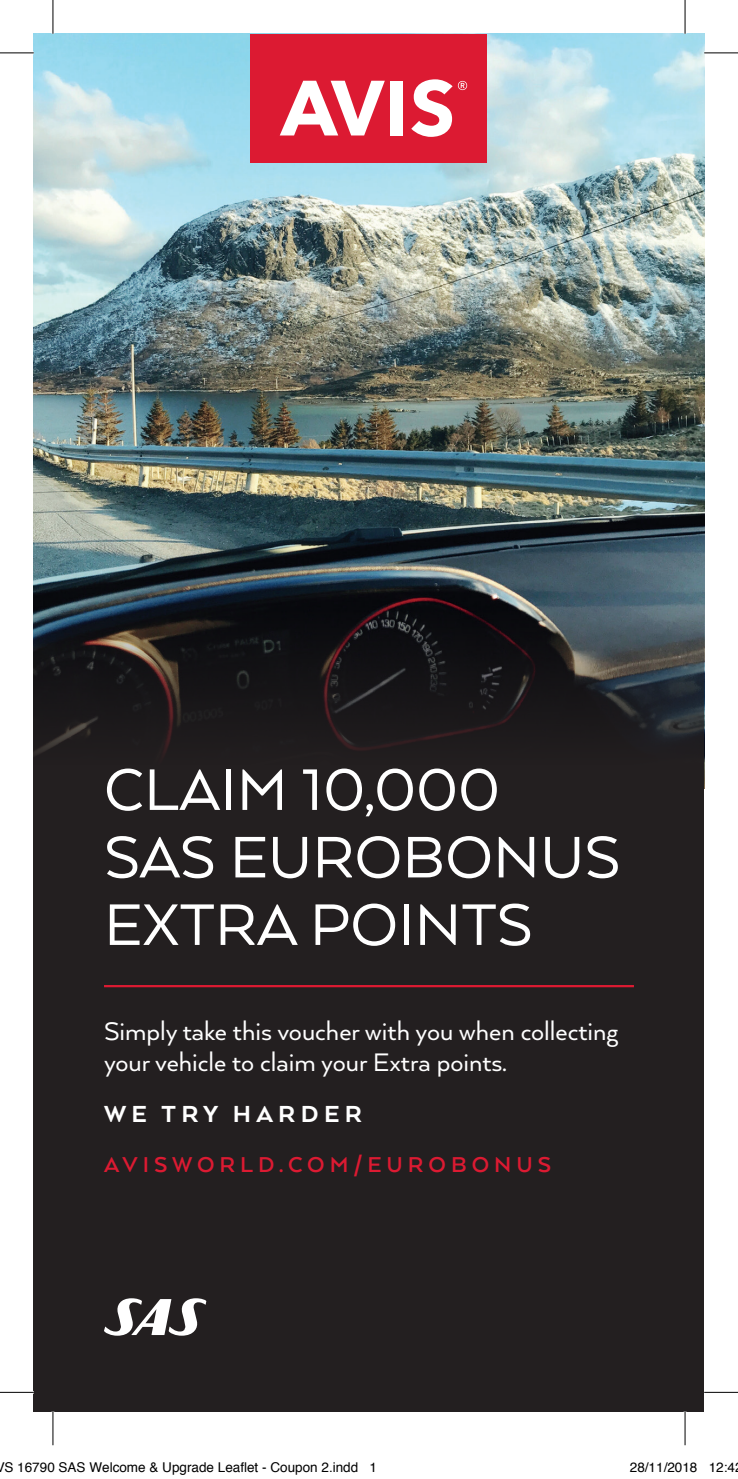
<style>
.page{position:relative;width:738px;height:1479px;background:#fff}
.page>*{position:absolute;margin:0;border:0;box-sizing:border-box;transform-origin:0 0}
.t1{font:67.5px/67.5px "Arquitecta Std";color:#fff}
.t2{font:29.25px/31.5px "Arquitecta Std";color:#fff}
.t3{font:800 26.78px "Arquitecta Std";letter-spacing:.2em;color:#fff}
.t4{font:700 24.75px "Arquitecta Std";letter-spacing:.2em;color:#dc1a32}
.t5{font:13.5px "Helvetica";color:#000}
</style>
<div class="page">
<div style="left:34px;top:34px;width:669px;height:1377px;background:#231f20"></div>
<img style="left:34px;top:34px;width:669px;height:536px">
<svg style="left:34px;top:570px;width:669px;height:185px"></svg>
<svg style="left:104px;top:1298px;width:102px;height:38px"></svg>
<div style="left:250px;top:34px;width:237px;height:129px;background:#dc1a32"></div>
<svg style="left:280px;top:81px;width:104px;height:54px"></svg>
<div style="left:390px;top:81px;width:13px;height:54px;background:#fff"></div>
<svg style="left:411px;top:79px;width:56px;height:58px"></svg>
<hr style="left:104px;top:985px;width:529px;height:2px;background:#dc1a32">
<hr style="left:0;top:53px;width:34px;height:1px;background:#000">
<hr style="left:703px;top:53px;width:34px;height:1px;background:#000">
<hr style="left:0;top:1392px;width:34px;height:1px;background:#000">
<hr style="left:703px;top:1392px;width:34px;height:1px;background:#000">
<hr style="left:53px;top:0;width:1px;height:34px;background:#000">
<hr style="left:53px;top:1411px;width:1px;height:34px;background:#000">
<hr style="left:684px;top:0;width:1px;height:34px;background:#000">
<hr style="left:684px;top:1411px;width:1px;height:34px;background:#000">
<h1 class="t1" style="left:104px;top:755px;width:517px">CLAIM 10,000<br>SAS EUROBONUS<br>EXTRA POINTS</h1>
<p class="t2" style="left:104px;top:1014px;width:515px">Simply take this voucher with you when collecting your vehicle to claim your Extra points.</p>
<p class="t3" style="left:104px;top:1098px;width:259px">WE TRY HARDER</p>
<p class="t4" style="left:104px;top:1151px;width:448px">AVISWORLD.COM/EUROBONUS</p>
<p class="t5" style="left:-4px;top:1457px;width:383px">VS 16790 SAS Welcome &amp; Upgrade Leaflet - Coupon 2.indd 1</p>
<p class="t5" style="left:629px;top:1457px;width:107px">28/11/2018 12:4</p>
</div>
